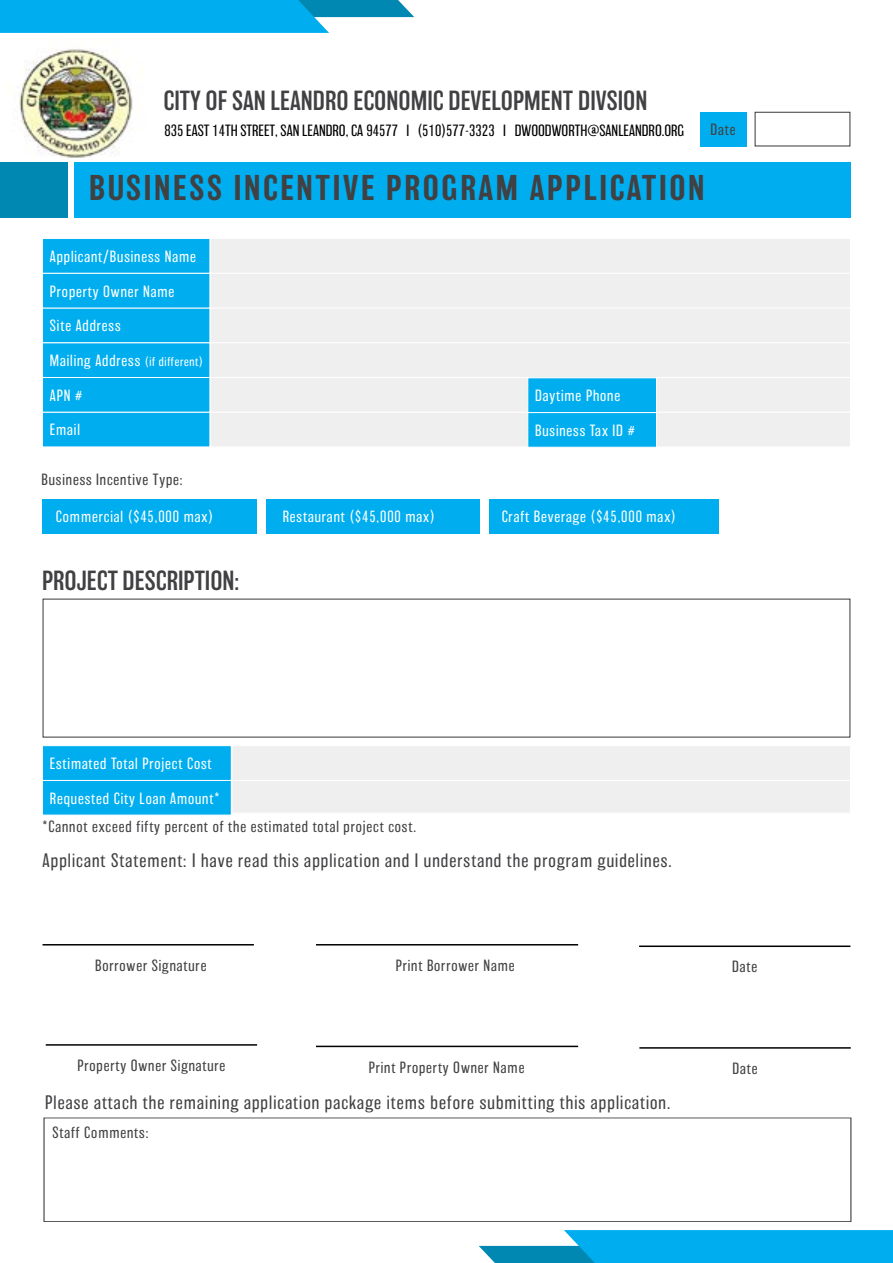
<style>
.page{position:relative;width:893px;height:1263px;background:#fff}
.page>*{position:absolute;margin:0;border:0;box-sizing:border-box;transform-origin:0 0}
.t1{font:500 33px "Balboa";letter-spacing:.08em;color:#414042}
.t2{font:300 25.5px "Balboa";color:#414042}
.t3{font:200 18px "Balboa";letter-spacing:.06em;color:#414042}
.t4{font:200 15px "Balboa";letter-spacing:.06em;color:#fff}
.t5{font:200 15px "Balboa";letter-spacing:.06em;color:#414042}
.t6{font:200 15px "Balboa";color:#000}
.s1{font-size:12px}
</style>
<div class="page">
<svg style="left:0;top:0;width:414px;height:33px;background:#1db2e9"></svg>
<svg style="left:479px;top:1230px;width:414px;height:33px;background:#1eb3e9"></svg>
<div style="left:74px;top:162px;width:777px;height:56px;background:#00aeef"></div>
<div style="left:0;top:162px;width:67px;height:56px;background:#0088b2"></div>
<div style="left:42px;top:780px;width:190px;height:35px;background:#00aeef"></div>
<div style="left:42px;top:745px;width:190px;height:36px;background:#00aeef;border:1px solid #fff"></div>
<div style="left:232px;top:778px;width:619px;height:35px;background:#efeff0"></div>
<div style="left:42px;top:412px;width:168px;height:35px;background:#00aeef;border:1px solid #fff"></div>
<div style="left:232px;top:745px;width:619px;height:36px;background:#efeff0;border:1px solid #fff"></div>
<div style="left:42px;top:377px;width:168px;height:35px;background:#00aeef"></div>
<div style="left:210px;top:412px;width:641px;height:35px;background:#efeff0;border:1px solid #fff"></div>
<div style="left:42px;top:342px;width:168px;height:36px;background:#00aeef;border:1px solid #fff"></div>
<div style="left:42px;top:308px;width:168px;height:35px;background:#00aeef;border:1px solid #fff"></div>
<div style="left:210px;top:377px;width:641px;height:35px;background:#efeff0"></div>
<div style="left:42px;top:273px;width:168px;height:35px;background:#00aeef;border:1px solid #fff"></div>
<div style="left:210px;top:342px;width:641px;height:36px;background:#efeff0;border:1px solid #fff"></div>
<div style="left:42px;top:238px;width:168px;height:35px;background:#00aeef;border:1px solid #fff"></div>
<div style="left:210px;top:308px;width:641px;height:35px;background:#efeff0;border:1px solid #fff"></div>
<div style="left:700px;top:112px;width:46px;height:34px;background:#00aeef"></div>
<div style="left:210px;top:273px;width:641px;height:35px;background:#efeff0;border:1px solid #fff"></div>
<div style="left:210px;top:238px;width:641px;height:35px;background:#efeff0;border:1px solid #fff"></div>
<div style="left:755px;top:112px;width:95px;height:34px;border:1px solid #414042"></div>
<div style="left:527px;top:412px;width:130px;height:35px;background:#00aeef"></div>
<div style="left:527px;top:377px;width:130px;height:36px;background:#00aeef;border:1px solid #fff"></div>
<hr style="left:43px;top:944px;width:211px;height:1px;background:#000">
<hr style="left:46px;top:1044px;width:211px;height:2px;background:#000">
<hr style="left:316px;top:944px;width:262px;height:1px;background:#000">
<hr style="left:639px;top:945px;width:211px;height:2px;background:#000">
<hr style="left:316px;top:1046px;width:262px;height:1px;background:#000">
<hr style="left:639px;top:1047px;width:212px;height:2px;background:#000">
<div style="left:42px;top:499px;width:214px;height:35px;background:#00aeef"></div>
<div style="left:266px;top:499px;width:213px;height:35px;background:#00aeef"></div>
<div style="left:490px;top:499px;width:229px;height:35px;background:#00aeef"></div>
<img style="left:19px;top:49px;width:114px;height:109px">
<div style="left:44px;top:1117px;width:807px;height:105px;border:1px solid #414042"></div>
<h2 class="t2" style="left:163px;top:87px;width:485px">CITY OF SAN LEANDRO ECONOMIC DEVELOPMENT DIVSION</h2>
<p class="t6" style="left:164px;top:123px;width:521px">835 EAST 14TH STREET, SAN LEANDRO, CA 94577 I (510)577-3323 I DWOODWORTH@SANLEANDRO.ORG</p>
<h1 class="t1" style="left:89px;top:170px;width:617px">BUSINESS INCENTIVE PROGRAM APPLICATION</h1>
<p class="t5" style="left:710px;top:121px;width:27px">Date</p>
<p class="t4" style="left:50px;top:248px;width:148px">Applicant/Business Name</p>
<p class="t4" style="left:50px;top:283px;width:126px">Property Owner Name</p>
<p class="t4" style="left:50px;top:318px;width:72px">Site Address</p>
<p class="t4" style="left:50px;top:352px;width:155px">Mailing Address <span class="s1">(if different)</span></p>
<p class="t4" style="left:50px;top:387px;width:34px">APN #</p>
<p class="t4" style="left:50px;top:422px;width:32px">Email</p>
<p class="t4" style="left:535px;top:388px;width:87px">Daytime Phone</p>
<p class="t4" style="left:535px;top:422px;width:101px">Business Tax ID #</p>
<p class="t5" style="left:42px;top:472px;width:142px">Business Incentive Type:</p>
<p class="t4" style="left:56px;top:509px;width:159px">Commercial ($45,000 max)</p>
<p class="t4" style="left:283px;top:509px;width:154px">Restaurant ($45,000 max)</p>
<p class="t4" style="left:502px;top:509px;width:176px">Craft Beverage ($45,000 max)</p>
<h2 class="t2" style="left:42px;top:567px;width:199px">PROJECT DESCRIPTION:</h2>
<p class="t4" style="left:50px;top:755px;width:163px">Estimated Total Project Cost</p>
<p class="t4" style="left:50px;top:790px;width:171px">Requested City Loan Amount*</p>
<p class="t5" style="left:43px;top:818px;width:375px">*Cannot exceed fifty percent of the estimated total project cost.</p>
<p class="t3" style="left:43px;top:850px;width:631px">Applicant Statement: I have read this application and I understand the program guidelines.</p>
<p class="t5" style="left:95px;top:957px;width:113px">Borrower Signature</p>
<p class="t5" style="left:77px;top:1057px;width:149px">Property Owner Signature</p>
<p class="t5" style="left:396px;top:957px;width:121px">Print Borrower Name</p>
<p class="t5" style="left:732px;top:959px;width:27px">Date</p>
<p class="t5" style="left:369px;top:1059px;width:157px">Print Property Owner Name</p>
<p class="t5" style="left:732px;top:1060px;width:27px">Date</p>
<p class="t3" style="left:45px;top:1092px;width:627px">Please attach the remaining application package items before submitting this application.</p>
<p class="t5" style="left:52px;top:1124px;width:97px">Staff Comments:</p>
</div>
